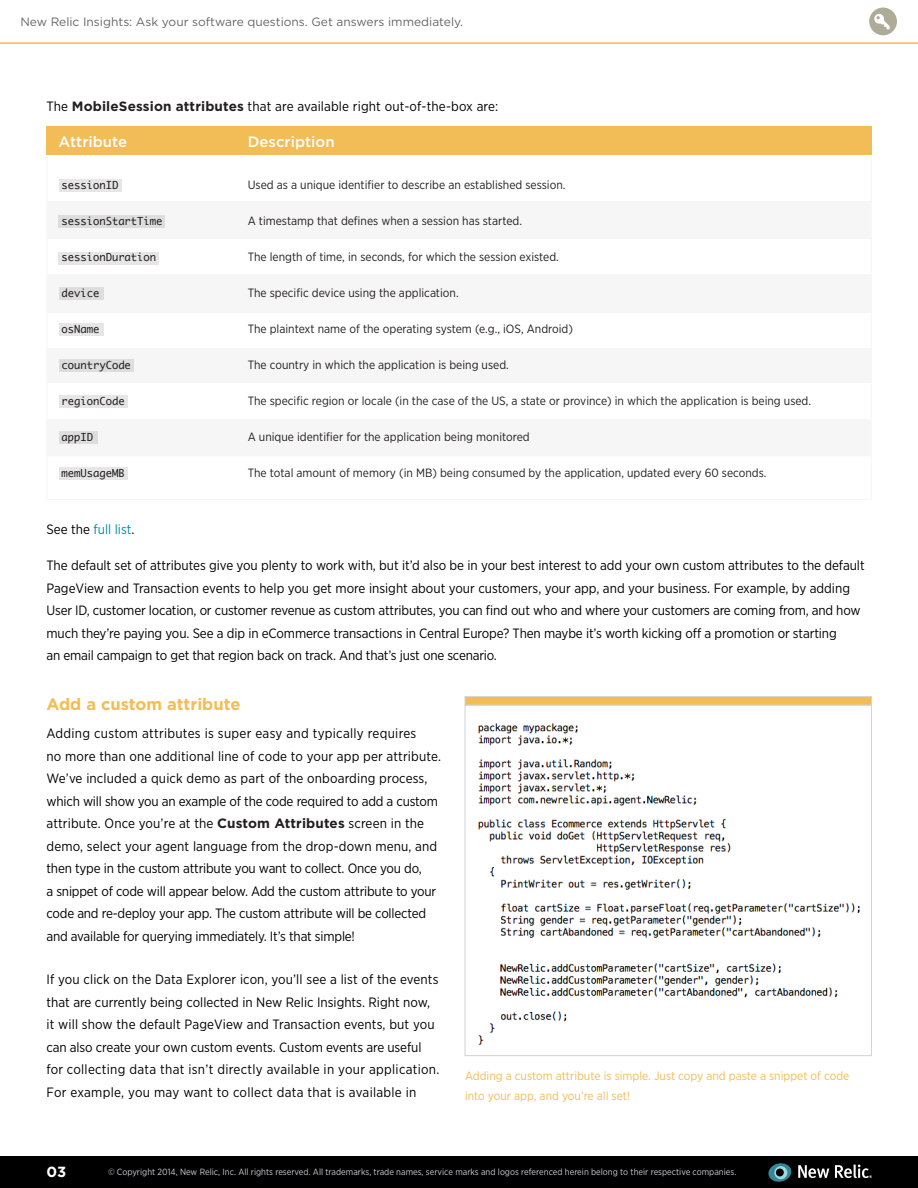
<style>
.page{position:relative;width:918px;height:1188px;background:#fff}
.page>*{position:absolute;margin:0;border:0;box-sizing:border-box;transform-origin:0 0}
.t1{font:700 16.5px "Gotham";color:#f2bc56}
.t2{font:500 15px "Gotham";color:#fff}
.t3{font:700 14.7px "Gotham";color:#fff}
.t4{font:13.5px/22.5px "Gotham Narrow";letter-spacing:-.01em;color:#000}
.t5{font:13.5px/22.5px "Gotham Narrow";letter-spacing:.01em;color:#000}
.t6{font:13.5px "Gotham Narrow";color:#008ca2}
.t7{font:12px "Gotham Narrow";color:#231f20}
.t8{font:12px/19.5px "Gotham Narrow";color:#f2bc56}
.t9{font:12px "Gotham";color:#666}
.t10{font:10.5px "Monaco";color:#231f20}
.t11{font:9px "Gotham Narrow";color:#cac9cf}
.s1{font-family:"Gotham";font-weight:700;color:#231f20}
.s2{color:#000}
</style>
<div class="page">
<hr style="left:0;top:42px;width:918px;height:2px;background:#f2bc56">
<div style="left:869px;top:8px;width:28px;height:27px;background:#aeab98;border-radius:50%"></div>
<svg style="left:874px;top:14px;width:16px;height:15px"></svg>
<div style="left:0;top:1156px;width:918px;height:32px;background:#000"></div>
<svg style="left:798px;top:1165px;width:31px;height:13px"></svg>
<svg style="left:835px;top:1164px;width:37px;height:14px"></svg>
<svg style="left:768px;top:1163px;width:24px;height:19px"></svg>
<div style="left:46px;top:127px;width:826px;height:28px;background:#f2bc56"></div>
<div style="left:47px;top:201px;width:824px;height:37px;background:#f6f6f6"></div>
<div style="left:47px;top:348px;width:824px;height:35px;background:#f6f6f6"></div>
<div style="left:47px;top:274px;width:824px;height:39px;background:#f6f6f6"></div>
<div style="left:46px;top:419px;width:825px;height:37px;background:#f6f6f6"></div>
<div style="left:59px;top:216px;width:106px;height:12px;background:#ddd"></div>
<div style="left:59px;top:468px;width:69px;height:12px;background:#e6e6e6"></div>
<div style="left:59px;top:252px;width:100px;height:12px;background:#e6e6e6"></div>
<div style="left:59px;top:288px;width:45px;height:12px;background:#ddd"></div>
<div style="left:59px;top:323px;width:45px;height:13px;background:#e6e6e6"></div>
<div style="left:59px;top:359px;width:75px;height:12px;background:#ddd"></div>
<div style="left:59px;top:396px;width:69px;height:12px;background:#e6e6e6"></div>
<div style="left:59px;top:432px;width:39px;height:12px;background:#ddd"></div>
<div style="left:59px;top:179px;width:63px;height:13px;background:#e6e6e6"></div>
<div style="left:465px;top:705px;width:407px;height:351px;background:#fff;border:1px solid #d1d3d4"></div>
<div style="left:465px;top:696px;width:407px;height:9px;background:#f2bc56;border:1px solid #d1d3d4"></div>
<img style="left:478px;top:723px;width:383px;height:322px">
<p class="t9" style="left:20px;top:14px;width:444px">New Relic Insights: Ask your software questions. Get answers immediately.</p>
<p class="t5" style="left:46px;top:95px;width:453px">The <span class="s1">MobileSession attributes</span> that are available right out-of-the-box are:</p>
<p class="t2" style="left:59px;top:132px;width:70px">Attribute</p>
<p class="t10" style="left:62px;top:177px;width:58px">sessionID</p>
<p class="t10" style="left:62px;top:213px;width:102px">sessionStartTime</p>
<p class="t10" style="left:62px;top:249px;width:96px">sessionDuration</p>
<p class="t10" style="left:62px;top:285px;width:39px">device</p>
<p class="t10" style="left:62px;top:321px;width:39px">osName</p>
<p class="t10" style="left:62px;top:357px;width:71px">countryCode</p>
<p class="t10" style="left:62px;top:393px;width:64px">regionCode</p>
<p class="t10" style="left:62px;top:429px;width:33px">appID</p>
<p class="t10" style="left:62px;top:465px;width:64px">memUsageMB</p>
<p class="t2" style="left:248px;top:132px;width:89px">Description</p>
<p class="t7" style="left:248px;top:178px;width:319px">Used as a unique identifier to describe an established session.</p>
<p class="t7" style="left:248px;top:214px;width:276px">A timestamp that defines when a session has started.</p>
<p class="t7" style="left:248px;top:250px;width:313px">The length of time, in seconds, for which the session existed.</p>
<p class="t7" style="left:248px;top:286px;width:212px">The specific device using the application.</p>
<p class="t7" style="left:248px;top:322px;width:327px">The plaintext name of the operating system (e.g., iOS, Android)</p>
<p class="t7" style="left:248px;top:358px;width:263px">The country in which the application is being used.</p>
<p class="t7" style="left:248px;top:394px;width:565px">The specific region or locale (in the case of the US, a state or province) in which the application is being used.</p>
<p class="t7" style="left:248px;top:430px;width:284px">A unique identifier for the application being monitored</p>
<p class="t7" style="left:248px;top:466px;width:520px">The total amount of memory (in MB) being consumed by the application, updated every 60 seconds.</p>
<p class="t6" style="left:46px;top:521px;width:89px"><span class="s2">See the</span> full list<span class="s2">.</span></p>
<p class="t4" style="left:46px;top:554px;width:820px">The default set of attributes give you plenty to work with, but it’d also be in your best interest to add your own custom attributes to the default PageView and Transaction events to help you get more insight about your customers, your app, and your business. For example, by adding User ID, customer location, or customer revenue as custom attributes, you can find out who and where your customers are coming from, and how much they’re paying you. See a dip in eCommerce transactions in Central Europe? Then maybe it’s worth kicking off a promotion or starting<br>an email campaign to get that region back on track. And that’s just one scenario.</p>
<p class="t1" style="left:46px;top:693px;width:195px">Add a custom attribute</p>
<p class="t4" style="left:46px;top:722px;width:396px">Adding custom attributes is super easy and typically requires<br>no more than one additional line of code to your app per attribute.<br>We’ve included a quick demo as part of the onboarding process, which will show you an example of the code required to add a custom attribute. Once you’re at the <span class="s1">Custom Attributes</span> screen in the demo, select your agent language from the drop-down menu, and then type in the custom attribute you want to collect. Once you do,<br>a snippet of code will appear below. Add the custom attribute to your code and re-deploy your app. The custom attribute will be collected and available for querying immediately. It’s that simple!</p>
<p class="t5" style="left:46px;top:968px;width:394px">If you click on the Data Explorer icon, you’ll see a list of the events that are currently being collected in New Relic Insights. Right now, it will show the default PageView and Transaction events, but you can also create your own custom events. Custom events are useful for collecting data that isn’t directly available in your application.<br>For example, you may want to collect data that is available in</p>
<p class="t8" style="left:465px;top:1066px;width:386px">Adding a custom attribute is simple. Just copy and paste a snippet of code into your app, and you’re all set!</p>
<p class="t3" style="left:46px;top:1162px;width:21px">03</p>
<p class="t11" style="left:108px;top:1166px;width:630px">© Copyright 2014, New Relic, Inc. All rights reserved. All trademarks, trade names, service marks and logos referenced herein belong to their respective companies.</p>
</div>
